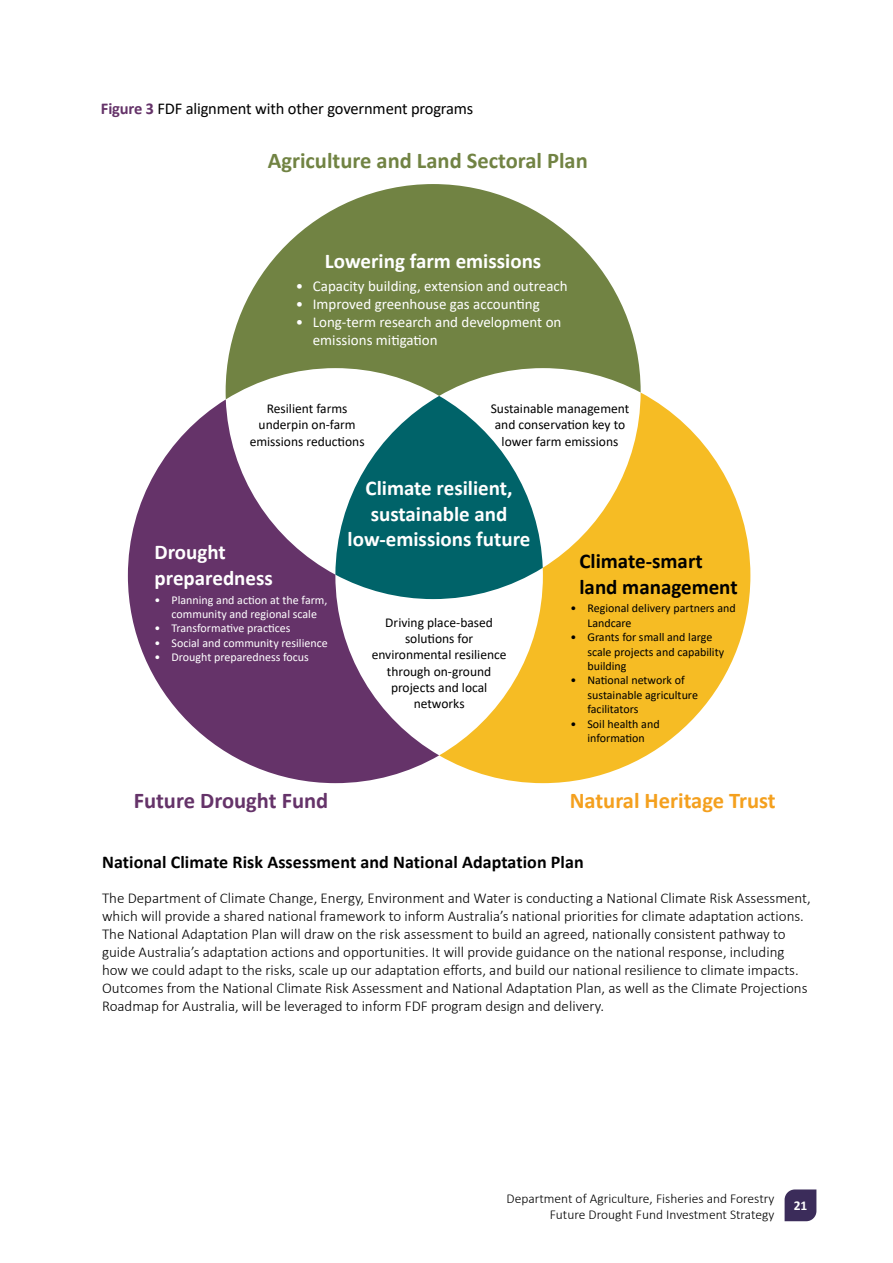
<style>
.page{position:relative;width:893px;height:1263px;background:#fff}
.page>*{position:absolute;margin:0;border:0;box-sizing:border-box;transform-origin:0 0}
.t1{font:700 22.5px "Calibri";color:#718343}
.t2{font:700 22.5px "Calibri";color:#f4a01e}
.t3{font:700 22.5px "Calibri";color:#653369}
.t4{font:700 21px/25.2px "Calibri";color:#fff;text-align:center}
.t5{font:700 21px/25.2px "Calibri";color:#000}
.t6{font:700 18px "Calibri";letter-spacing:.005em;color:#000}
.t7{font:16.5px "Calibri";letter-spacing:-.01em;color:#000}
.t8{font:300 15px/18px "Calibri";color:#000}
.t9{font:15px/18px "Calibri";color:#fff}
.t10{font:13.5px/16.2px "Calibri";color:#000;text-align:center}
.t11{font:300 13.5px/16.5px "Calibri";color:#000;text-align:right}
.t12{font:700 13.5px "Calibri";color:#fff}
.t13{font:12px/14.4px "Calibri";color:#000}
.t14{font:12px/14.4px "Calibri";color:#fff;text-align:center}
.s1{font-weight:700;color:#653369}
</style>
<div class="page">
<svg style="left:785px;top:1189px;width:31px;height:32px"></svg>
<svg style="left:226px;top:184px;width:415px;height:215px;fill:#718343"></svg>
<svg style="left:439px;top:392px;width:311px;height:391px;fill:#f6bc24"></svg>
<svg style="left:128px;top:399px;width:311px;height:384px;fill:#653369"></svg>
<svg style="left:335px;top:396px;width:208px;height:203px"></svg>
<p class="t7" style="left:101px;top:97px;width:374px"><span class="s1">Figure 3</span> FDF alignment with other government programs</p>
<h1 class="t1" style="left:268px;top:145px;width:322px">Agriculture and Land Sectoral Plan</h1>
<h2 class="t4" style="left:325px;top:248px;width:218px">Lowering farm emissions</h2>
<p class="t9" style="left:296px;top:276px;width:273px">• Capacity building, extension and outreach</p>
<p class="t9" style="left:296px;top:294px;width:245px">• Improved greenhouse gas accounting</p>
<p class="t9" style="left:313px;top:312px;width:250px;text-indent:-17px">• Long-term research and development on emissions mitigation</p>
<p class="t10" style="left:250px;top:400px;width:116px">Resilient farms underpin on-farm emissions reductions</p>
<p class="t10" style="left:491px;top:400px;width:140px">Sustainable management and conservation key to lower farm emissions</p>
<h2 class="t4" style="left:155px;top:539px;width:120px;text-align:left">Drought preparedness</h2>
<p class="t14" style="left:155px;top:592px;width:174px">• Planning and action at the farm, community and regional scale</p>
<p class="t14" style="left:155px;top:621px;width:137px">• Transformative practices</p>
<p class="t14" style="left:155px;top:635px;width:175px">• Social and community resilience</p>
<p class="t14" style="left:155px;top:650px;width:156px">• Drought preparedness focus</p>
<h2 class="t4" style="left:348px;top:476px;width:184px">Climate resilient, sustainable and low-emissions future</h2>
<p class="t10" style="left:372px;top:614px;width:136px">Driving place-based solutions for environmental resilience through on-ground projects and local networks</p>
<h2 class="t5" style="left:579px;top:548px;width:160px">Climate-smart land management</h2>
<p class="t13" style="left:587px;top:601px;width:150px;text-indent:-17px">• Regional delivery partners and<br>Landcare</p>
<p class="t13" style="left:587px;top:630px;width:138px;text-indent:-17px">• Grants for small and large scale projects and capability building</p>
<p class="t13" style="left:587px;top:673px;width:112px;text-indent:-17px">• National network of sustainable agriculture facilitators</p>
<p class="t13" style="left:570px;top:716px;width:91px;text-align:center">• Soil health and information</p>
<h1 class="t3" style="left:134px;top:785px;width:196px">Future Drought Fund</h1>
<h1 class="t2" style="left:570px;top:785px;width:207px">Natural Heritage Trust</h1>
<p class="t6" style="left:102px;top:849px;width:483px">National Climate Risk Assessment and National Adaptation Plan</p>
<p class="t8" style="left:102px;top:889px;width:710px">The Department of Climate Change, Energy, Environment and Water is conducting a National Climate Risk Assessment, which will provide a shared national framework to inform Australia’s national priorities for climate adaptation actions.<br>The National Adaptation Plan will draw on the risk assessment to build an agreed, nationally consistent pathway to guide Australia’s adaptation actions and opportunities. It will provide guidance on the national response, including how we could adapt to the risks, scale up our adaptation efforts, and build our national resilience to climate impacts.<br>Outcomes from the National Climate Risk Assessment and National Adaptation Plan, as well as the Climate Projections Roadmap for Australia, will be leveraged to inform FDF program design and delivery.</p>
<p class="t11" style="left:507px;top:1190px;width:269px">Department of Agriculture, Fisheries and Forestry<br>Future Drought Fund Investment Strategy</p>
<p class="t12" style="left:794px;top:1196px;width:15px">21</p>
</div>
